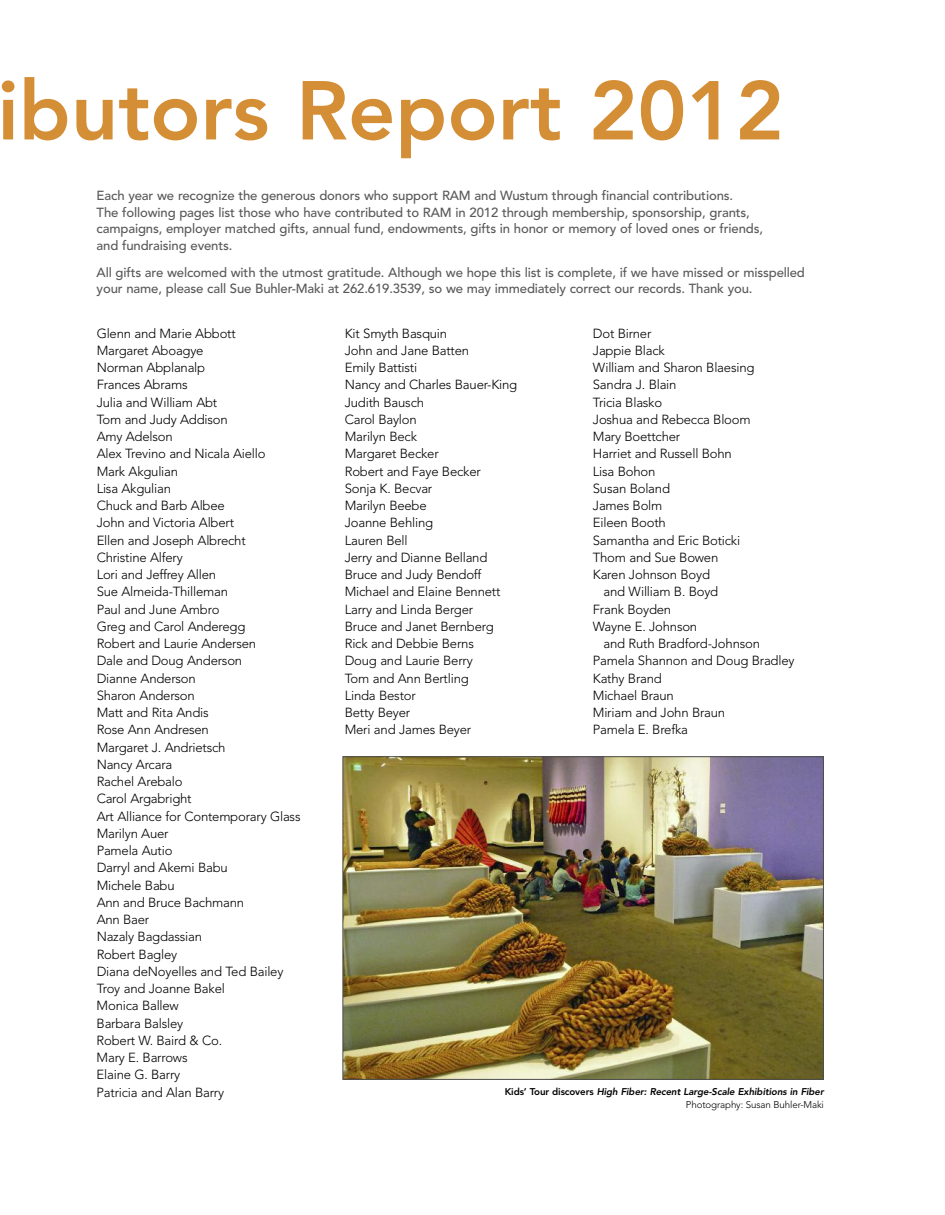
<style>
.page{position:relative;width:945px;height:1215px;background:#fff}
.page>*{position:absolute;margin:0;border:0;box-sizing:border-box;transform-origin:0 0}
.t1{font:800 82.5px "Avenir";color:#d48e35}
.t2{font:300 13.2px/17.2px "Avenir";letter-spacing:-.015em;color:#000}
.t3{font:500 13.2px/16.5px "Avenir";letter-spacing:-.01em;color:#595959}
.t4{font:italic 800 9.75px/12.8px "Avenir";letter-spacing:-.01em;color:#000;text-align:right}
.s1{font-style:normal}
.s2{font-weight:300;font-style:normal}
</style>
<div class="page">
<img style="left:345px;top:759px;width:477px;height:319px">
<div style="left:343px;top:757px;width:481px;height:323px;border:1px solid #4d4d4d"></div>
<h1 class="t1" style="left:-3px;top:77px;width:788px">ibutors Report 2012</h1>
<p class="t3" style="left:97px;top:189px;width:668px">Each year we recognize the generous donors who support RAM and Wustum through financial contributions.<br>The following pages list those who have contributed to RAM in 2012 through membership, sponsorship, grants, campaigns, employer matched gifts, annual fund, endowments, gifts in honor or memory of loved ones or friends, and fundraising events.</p>
<p class="t3" style="left:97px;top:265px;width:710px">All gifts are welcomed with the utmost gratitude. Although we hope this list is complete, if we have missed or misspelled your name, please call Sue Buhler-Maki at 262.619.3539, so we may immediately correct our records. Thank you.</p>
<p class="t2" style="left:97px;top:326px;width:205px">Glenn and Marie Abbott<br>Margaret Aboagye<br>Norman Abplanalp<br>Frances Abrams<br>Julia and William Abt<br>Tom and Judy Addison<br>Amy Adelson<br>Alex Trevino and Nicala Aiello<br>Mark Akgulian<br>Lisa Akgulian<br>Chuck and Barb Albee<br>John and Victoria Albert<br>Ellen and Joseph Albrecht<br>Christine Alfery<br>Lori and Jeffrey Allen<br>Sue Almeida-Thilleman<br>Paul and June Ambro<br>Greg and Carol Anderegg<br>Robert and Laurie Andersen<br>Dale and Doug Anderson<br>Dianne Anderson<br>Sharon Anderson<br>Matt and Rita Andis<br>Rose Ann Andresen<br>Margaret J. Andrietsch<br>Nancy Arcara<br>Rachel Arebalo<br>Carol Argabright<br>Art Alliance for Contemporary Glass<br>Marilyn Auer<br>Pamela Autio<br>Darryl and Akemi Babu<br>Michele Babu<br>Ann and Bruce Bachmann<br>Ann Baer<br>Nazaly Bagdassian<br>Robert Bagley<br>Diana deNoyelles and Ted Bailey<br>Troy and Joanne Bakel<br>Monica Ballew<br>Barbara Balsley<br>Robert W. Baird &amp; Co.<br>Mary E. Barrows<br>Elaine G. Barry<br>Patricia and Alan Barry</p>
<p class="t2" style="left:345px;top:326px;width:174px">Kit Smyth Basquin<br>John and Jane Batten<br>Emily Battisti<br>Nancy and Charles Bauer-King<br>Judith Bausch<br>Carol Baylon<br>Marilyn Beck<br>Margaret Becker<br>Robert and Faye Becker<br>Sonja K. Becvar<br>Marilyn Beebe<br>Joanne Behling<br>Lauren Bell<br>Jerry and Dianne Belland<br>Bruce and Judy Bendoff<br>Michael and Elaine Bennett<br>Larry and Linda Berger<br>Bruce and Janet Bernberg<br>Rick and Debbie Berns<br>Doug and Laurie Berry<br>Tom and Ann Bertling<br>Linda Bestor<br>Betty Beyer<br>Meri and James Beyer</p>
<p class="t2" style="left:593px;top:326px;width:60px">Dot Birner</p>
<p class="t2" style="left:593px;top:343px;width:73px">Jappie Black</p>
<p class="t2" style="left:593px;top:360px;width:163px">William and Sharon Blaesing</p>
<p class="t2" style="left:593px;top:377px;width:85px">Sandra J. Blain</p>
<p class="t2" style="left:593px;top:395px;width:71px">Tricia Blasko</p>
<p class="t2" style="left:593px;top:412px;width:159px">Joshua and Rebecca Bloom</p>
<p class="t2" style="left:593px;top:429px;width:89px">Mary Boettcher</p>
<p class="t2" style="left:593px;top:446px;width:141px">Harriet and Russell Bohn</p>
<p class="t2" style="left:593px;top:464px;width:64px">Lisa Bohon</p>
<p class="t2" style="left:593px;top:481px;width:79px">Susan Boland</p>
<p class="t2" style="left:593px;top:498px;width:71px">James Bolm</p>
<p class="t2" style="left:593px;top:515px;width:74px">Eileen Booth</p>
<p class="t2" style="left:593px;top:533px;width:149px">Samantha and Eric Boticki</p>
<p class="t2" style="left:593px;top:550px;width:127px">Thom and Sue Bowen</p>
<p class="t2" style="left:593px;top:567px;width:119px">Karen Johnson Boyd</p>
<p class="t2" style="left:604px;top:584px;width:116px">and William B. Boyd</p>
<p class="t2" style="left:593px;top:602px;width:80px">Frank Boyden</p>
<p class="t2" style="left:593px;top:619px;width:106px">Wayne E. Johnson</p>
<p class="t2" style="left:604px;top:636px;width:158px">and Ruth Bradford-Johnson</p>
<p class="t2" style="left:593px;top:653px;width:203px">Pamela Shannon and Doug Bradley</p>
<p class="t2" style="left:593px;top:671px;width:71px">Kathy Brand</p>
<p class="t2" style="left:593px;top:688px;width:83px">Michael Braun</p>
<p class="t2" style="left:593px;top:705px;width:134px">Miriam and John Braun</p>
<p class="t2" style="left:593px;top:722px;width:97px">Pamela E. Brefka</p>
<p class="t4" style="left:505px;top:1086px;width:321px"><span class="s1">Kids’ Tour discovers</span> High Fiber: Recent Large-Scale Exhibitions in Fiber<br><span class="s2">Photography: Susan Buhler-Maki</span></p>
</div>
